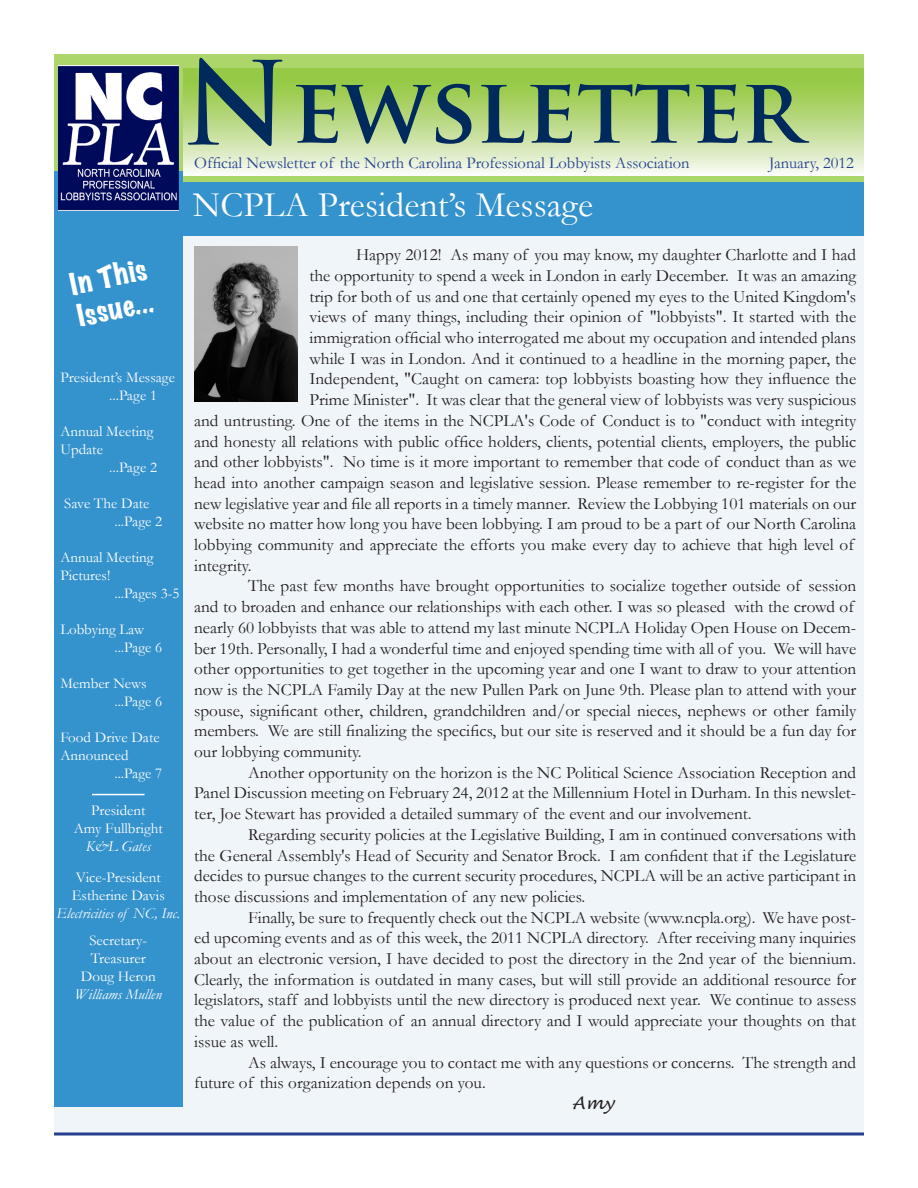
<style>
.page{position:relative;width:918px;height:1188px;background:#fff}
.page>*{position:absolute;margin:0;border:0;box-sizing:border-box;transform-origin:0 0}
.t1{font:700 112.5px "Trajan Pro";color:#00295c}
.t2{font:700 90px "Trajan Pro";color:#00295c}
.t3{font:36px "Garamond";color:#fff}
.t4{font:expanded 27px "Marker Felt";color:#fff}
.t5{font:17.25px/20.7px "Garamond";color:#231f20;text-align:justify}
.t6{font:italic 17.25px "Lucida Handwriting";color:#231f20}
.t7{font:16.5px "Garamond";color:#253f8e}
.t8{font:15px/18px "Garamond";color:#fff}
.t9{font:italic 15px "Garamond";color:#fff}
</style>
<div class="page">
<div style="left:54px;top:117px;width:810px;height:1015px;background:#f0f5fa"></div>
<div style="left:54px;top:54px;width:810px;height:181px;background:#acd56a"></div>
<div style="left:54px;top:172px;width:129px;height:935px;background:#3492cd"></div>
<svg style="left:54px;top:1132px;width:810px;height:4px;background:#596da9"></svg>
<div style="left:183px;top:182px;width:681px;height:53px;background:#3492cd"></div>
<svg style="left:183px;top:68px;width:680px;height:108px"></svg>
<hr style="left:92px;top:794px;width:53px;height:1px;background:#fff">
<img style="left:58px;top:66px;width:120px;height:144px">
<img style="left:194px;top:247px;width:103px;height:155px">
<p class="t1" style="left:183px;top:34px;width:108px">N</p>
<p class="t7" style="left:194px;top:153px;width:497px">Official Newsletter of the North Carolina Professional Lobbyists Association</p>
<p class="t2" style="left:291px;top:54px;width:513px">ewsletter</p>
<p class="t7" style="left:769px;top:153px;width:86px">January, 2012</p>
<p class="t3" style="left:193px;top:183px;width:402px">NCPLA President’s Message</p>
<p class="t4" style="left:66px;top:265px;width:79px;rotate:-12deg">In This</p>
<p class="t4" style="left:74px;top:297px;width:78px;rotate:-12deg">Issue...</p>
<p class="t8" style="left:60px;top:368px;width:116px">President’s Message</p>
<p class="t8" style="left:109px;top:386px;width:49px">...Page 1</p>
<p class="t8" style="left:60px;top:422px;width:95px">Annual Meeting</p>
<p class="t8" style="left:60px;top:440px;width:44px">Update</p>
<p class="t8" style="left:109px;top:458px;width:49px">...Page 2</p>
<p class="t8" style="left:114px;top:494px;width:49px;text-indent:-50px">Save The Date ...Page 2</p>
<p class="t8" style="left:60px;top:548px;width:95px">Annual Meeting<br>Pictures!</p>
<p class="t8" style="left:114px;top:584px;width:67px">...Pages 3-5</p>
<p class="t8" style="left:60px;top:620px;width:85px">Lobbying Law</p>
<p class="t8" style="left:114px;top:638px;width:49px">...Page 6</p>
<p class="t8" style="left:60px;top:674px;width:88px">Member News</p>
<p class="t8" style="left:114px;top:692px;width:49px">...Page 6</p>
<p class="t8" style="left:60px;top:728px;width:101px">Food Drive Date</p>
<p class="t8" style="left:60px;top:746px;width:70px">Announced</p>
<p class="t8" style="left:114px;top:764px;width:49px">...Page 7</p>
<p class="t8" style="left:91px;top:801px;width:56px">President</p>
<p class="t8" style="left:74px;top:819px;width:91px">Amy Fullbright</p>
<p class="t9" style="left:86px;top:837px;width:66px">K&amp;L Gates</p>
<p class="t8" style="left:76px;top:869px;width:87px">Vice-President</p>
<p class="t8" style="left:72px;top:887px;width:95px">Estherine Davis</p>
<p class="t9" style="left:57px;top:905px;width:125px">Electricities of NC, Inc.</p>
<p class="t8" style="left:89px;top:932px;width:59px">Secretary-</p>
<p class="t8" style="left:91px;top:950px;width:56px">Treasurer</p>
<p class="t8" style="left:81px;top:968px;width:76px">Doug Heron</p>
<p class="t9" style="left:75px;top:986px;width:88px">Williams Mullen</p>
<p class="t5" style="left:356px;top:244px;width:502px">Happy 2012! As many of you may know, my daughter Charlotte and I had</p>
<p class="t5" style="left:309px;top:265px;width:548px">the opportunity to spend a week in London in early December. It was an amazing</p>
<p class="t5" style="left:309px;top:286px;width:548px">trip for both of us and one that certainly opened my eyes to the United Kingdom's</p>
<p class="t5" style="left:309px;top:306px;width:548px">views of many things, including their opinion of "lobbyists". It started with the</p>
<p class="t5" style="left:309px;top:327px;width:548px">immigration official who interrogated me about my occupation and intended plans</p>
<p class="t5" style="left:309px;top:348px;width:548px">while I was in London. And it continued to a headline in the morning paper, the</p>
<p class="t5" style="left:309px;top:368px;width:548px">Independent, "Caught on camera: top lobbyists boasting how they influence the</p>
<p class="t5" style="left:309px;top:389px;width:548px">Prime Minister". It was clear that the general view of lobbyists was very suspicious</p>
<p class="t5" style="left:194px;top:410px;width:664px">and untrusting. One of the items in the NCPLA's Code of Conduct is to "conduct with integrity</p>
<p class="t5" style="left:194px;top:431px;width:664px">and honesty all relations with public office holders, clients, potential clients, employers, the public</p>
<p class="t5" style="left:194px;top:451px;width:664px">and other lobbyists". No time is it more important to remember that code of conduct than as we</p>
<p class="t5" style="left:194px;top:472px;width:664px">head into another campaign season and legislative session. Please remember to re-register for the</p>
<p class="t5" style="left:194px;top:493px;width:664px">new legislative year and file all reports in a timely manner. Review the Lobbying 101 materials on our</p>
<p class="t5" style="left:194px;top:513px;width:664px">website no matter how long you have been lobbying. I am proud to be a part of our North Carolina</p>
<p class="t5" style="left:194px;top:534px;width:661px">lobbying community and appreciate the efforts you make every day to achieve that high level of</p>
<p class="t5" style="left:194px;top:555px;width:59px">integrity.</p>
<p class="t5" style="left:194px;top:575px;width:664px;text-align:left;text-indent:54px">The past few months have brought opportunities to socialize together outside of session and to broaden and enhance our relationships with each other. I was so pleased with the crowd of nearly 60 lobbyists that was able to attend my last minute NCPLA Holiday Open House on Decem&shy;ber 19th. Personally, I had a wonderful time and enjoyed spending time with all of you. We will have other opportunities to get together in the upcoming year and one I want to draw to your attention now is the NCPLA Family Day at the new Pullen Park on June 9th. Please plan to attend with your spouse, significant other, children, grandchildren and/or special nieces, nephews or other family members. We are still finalizing the specifics, but our site is reserved and it should be a fun day for our lobbying community.</p>
<p class="t5" style="left:194px;top:762px;width:664px;text-indent:54px">Another opportunity on the horizon is the NC Political Science Association Reception and Panel Discussion meeting on February 24, 2012 at the Millennium Hotel in Durham. In this newslet&shy;ter, Joe Stewart has provided a detailed summary of the event and our involvement.</p>
<p class="t5" style="left:194px;top:824px;width:664px;text-indent:54px">Regarding security policies at the Legislative Building, I am in continued conversations with the General Assembly's Head of Security and Senator Brock. I am confident that if the Legislature decides to pursue changes to the current security procedures, NCPLA will be an active participant in those discussions and implementation of any new policies.</p>
<p class="t5" style="left:194px;top:907px;width:664px;text-indent:54px">Finally, be sure to frequently check out the NCPLA website (www.ncpla.org). We have post&shy;ed upcoming events and as of this week, the 2011 NCPLA directory. After receiving many inquiries about an electronic version, I have decided to post the directory in the 2nd year of the biennium.<br>Clearly, the information is outdated in many cases, but will still provide an additional resource for legislators, staff and lobbyists until the new directory is produced next year. We continue to assess the value of the publication of an annual directory and I would appreciate your thoughts on that issue as well.</p>
<p class="t5" style="left:194px;top:1052px;width:664px;text-indent:54px">As always, I encourage you to contact me with any questions or concerns. The strength and future of this organization depends on you.</p>
<p class="t6" style="left:572px;top:1092px;width:43px">Amy</p>
</div>
